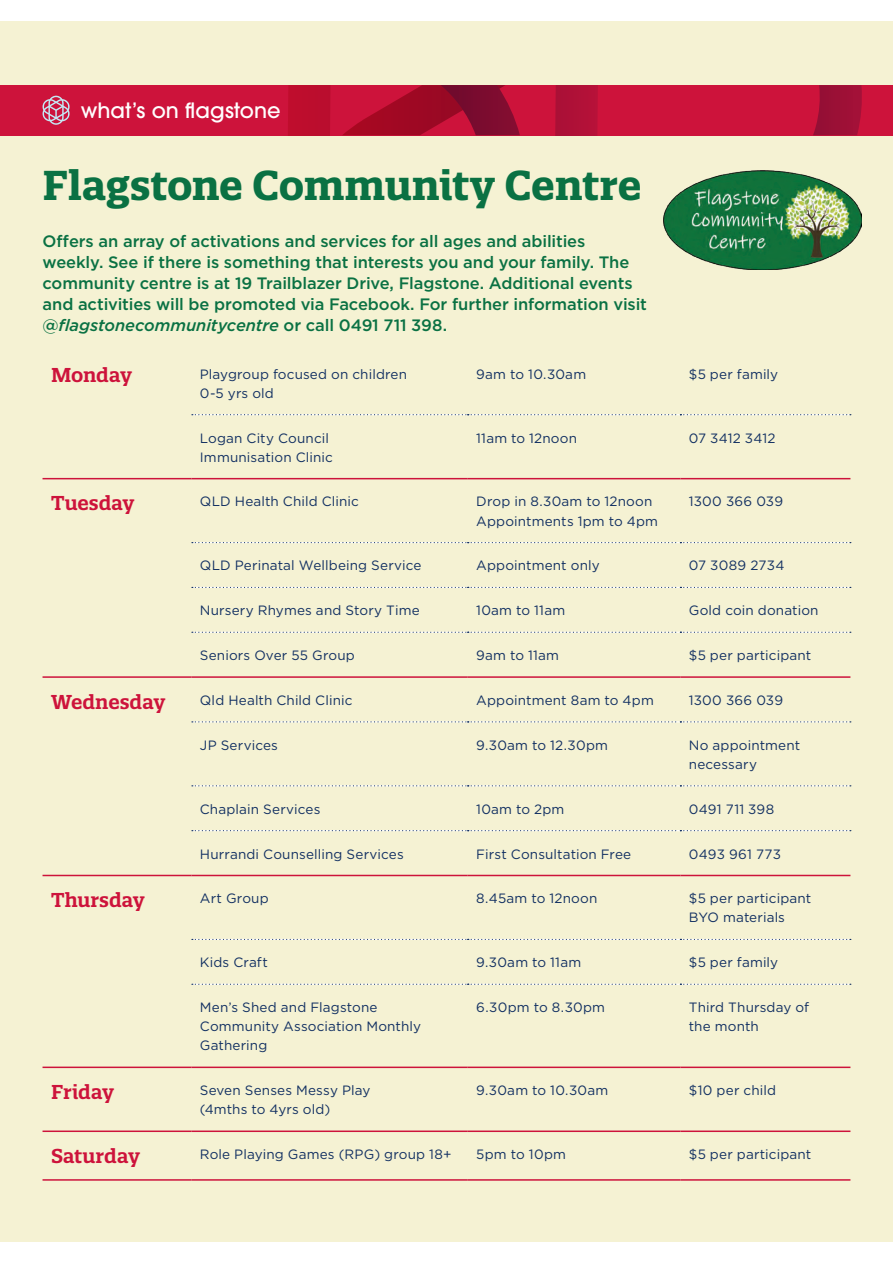
<style>
.page{position:relative;width:893px;height:1263px;background:#fff}
.page>*{position:absolute;margin:0;border:0;box-sizing:border-box;transform-origin:0 0}
.Subheader_Quatro_16{font:700 40.5px "Quatro Slab";letter-spacing:-.01em;color:#0a7143}
.t1{font:500 21px "ITC Avant Garde Pro";color:#fff}
.Quatro_Red_13{font:600 19.5px "Quatro Slab";color:#cd133b}
.Quote_2_Red{font:500 16.5px/21px "Gotham";letter-spacing:-.005em;color:#0a7143}
.Body_Gotham{font:13.5px/19.2px "Gotham";letter-spacing:.01em;color:#123062}
.s1{font-style:italic}
</style>
<div class="page">
<div style="left:0;top:21px;width:893px;height:1221px;background:#f5f2d3"></div>
<div style="left:0;top:85px;width:893px;height:50px;background:#cd133b"></div>
<svg style="left:42px;top:96px;width:28px;height:29px"></svg>
<svg style="left:288px;top:85px;width:574px;height:50px"></svg>
<svg style="left:192px;top:414px;width:659px;height:1px"></svg>
<svg style="left:192px;top:542px;width:659px;height:1px"></svg>
<svg style="left:192px;top:587px;width:659px;height:1px"></svg>
<svg style="left:192px;top:632px;width:659px;height:1px"></svg>
<svg style="left:192px;top:721px;width:659px;height:1px"></svg>
<svg style="left:192px;top:785px;width:659px;height:1px"></svg>
<svg style="left:192px;top:830px;width:659px;height:1px"></svg>
<svg style="left:192px;top:939px;width:659px;height:1px"></svg>
<svg style="left:192px;top:984px;width:659px;height:1px"></svg>
<hr style="left:43px;top:478px;width:148px;height:1px;background:#cd133b">
<hr style="left:191px;top:478px;width:277px;height:1px;background:#cd133b">
<hr style="left:468px;top:478px;width:212px;height:1px;background:#cd133b">
<hr style="left:680px;top:478px;width:170px;height:1px;background:#cd133b">
<hr style="left:43px;top:676px;width:148px;height:2px;background:#cd133b">
<hr style="left:191px;top:676px;width:277px;height:2px;background:#cd133b">
<hr style="left:468px;top:676px;width:212px;height:2px;background:#cd133b">
<hr style="left:680px;top:676px;width:170px;height:2px;background:#cd133b">
<hr style="left:43px;top:875px;width:148px;height:1px;background:#cd133b">
<hr style="left:191px;top:875px;width:277px;height:1px;background:#cd133b">
<hr style="left:468px;top:875px;width:212px;height:1px;background:#cd133b">
<hr style="left:680px;top:875px;width:170px;height:1px;background:#cd133b">
<hr style="left:43px;top:1066px;width:148px;height:2px;background:#cd133b">
<hr style="left:191px;top:1066px;width:277px;height:2px;background:#cd133b">
<hr style="left:468px;top:1066px;width:212px;height:2px;background:#cd133b">
<hr style="left:680px;top:1066px;width:170px;height:2px;background:#cd133b">
<hr style="left:43px;top:1130px;width:148px;height:2px;background:#cd133b">
<hr style="left:191px;top:1130px;width:277px;height:2px;background:#cd133b">
<hr style="left:468px;top:1130px;width:212px;height:2px;background:#cd133b">
<hr style="left:680px;top:1130px;width:170px;height:2px;background:#cd133b">
<hr style="left:43px;top:1179px;width:148px;height:2px;background:#cd133b">
<hr style="left:191px;top:1179px;width:277px;height:2px;background:#cd133b">
<hr style="left:468px;top:1179px;width:212px;height:2px;background:#cd133b">
<hr style="left:680px;top:1179px;width:170px;height:2px;background:#cd133b">
<img style="left:663px;top:170px;width:199px;height:99px">
<p class="t1" style="left:81px;top:97px;width:201px">what’s on flagstone</p>
<p class="Subheader_Quatro_16" style="left:43px;top:160px;width:600px">Flagstone Community Centre</p>
<p class="Quote_2_Red" style="left:43px;top:230px;width:606px">Offers an array of activations and services for all ages and abilities weekly. See if there is something that interests you and your family. The community centre is at 19 Trailblazer Drive, Flagstone. Additional events and activities will be promoted via Facebook. For further information visit @<span class="s1">flagstonecommunitycentre</span> or call 0491 711 398.</p>
<p class="Quatro_Red_13" style="left:51px;top:363px;width:83px">Monday</p>
<p class="Body_Gotham" style="left:200px;top:364px;width:209px">Playgroup focused on children<br>0-5 yrs old</p>
<p class="Body_Gotham" style="left:476px;top:364px;width:111px">9am to 10.30am</p>
<p class="Body_Gotham" style="left:689px;top:364px;width:91px">$5 per family</p>
<p class="Body_Gotham" style="left:200px;top:428px;width:135px">Logan City Council<br>Immunisation Clinic</p>
<p class="Body_Gotham" style="left:476px;top:428px;width:102px">11am to 12noon</p>
<p class="Body_Gotham" style="left:689px;top:428px;width:88px">07 3412 3412</p>
<p class="Quatro_Red_13" style="left:51px;top:491px;width:85px">Tuesday</p>
<p class="Body_Gotham" style="left:200px;top:492px;width:161px">QLD Health Child Clinic</p>
<p class="Body_Gotham" style="left:476px;top:492px;width:183px">Drop in 8.30am to 12noon<br>Appointments 1pm to 4pm</p>
<p class="Body_Gotham" style="left:689px;top:492px;width:96px">1300 366 039</p>
<p class="Body_Gotham" style="left:200px;top:556px;width:223px">QLD Perinatal Wellbeing Service</p>
<p class="Body_Gotham" style="left:476px;top:556px;width:125px">Appointment only</p>
<p class="Body_Gotham" style="left:689px;top:556px;width:97px">07 3089 2734</p>
<p class="Body_Gotham" style="left:200px;top:601px;width:221px">Nursery Rhymes and Story Time</p>
<p class="Body_Gotham" style="left:476px;top:601px;width:90px">10am to 11am</p>
<p class="Body_Gotham" style="left:689px;top:601px;width:131px">Gold coin donation</p>
<p class="Body_Gotham" style="left:200px;top:645px;width:156px">Seniors Over 55 Group</p>
<p class="Body_Gotham" style="left:476px;top:645px;width:84px">9am to 11am</p>
<p class="Body_Gotham" style="left:689px;top:645px;width:124px">$5 per participant</p>
<p class="Quatro_Red_13" style="left:51px;top:689px;width:116px">Wednesday</p>
<p class="Body_Gotham" style="left:200px;top:690px;width:154px">Qld Health Child Clinic</p>
<p class="Body_Gotham" style="left:476px;top:690px;width:179px">Appointment 8am to 4pm</p>
<p class="Body_Gotham" style="left:689px;top:690px;width:96px">1300 366 039</p>
<p class="Body_Gotham" style="left:200px;top:735px;width:80px">JP Services</p>
<p class="Body_Gotham" style="left:476px;top:735px;width:133px">9.30am to 12.30pm</p>
<p class="Body_Gotham" style="left:689px;top:735px;width:113px">No appointment necessary</p>
<p class="Body_Gotham" style="left:200px;top:799px;width:122px">Chaplain Services</p>
<p class="Body_Gotham" style="left:476px;top:799px;width:90px">10am to 2pm</p>
<p class="Body_Gotham" style="left:689px;top:799px;width:87px">0491 711 398</p>
<p class="Body_Gotham" style="left:200px;top:844px;width:205px">Hurrandi Counselling Services</p>
<p class="Body_Gotham" style="left:476px;top:844px;width:157px">First Consultation Free</p>
<p class="Body_Gotham" style="left:689px;top:844px;width:94px">0493 961 773</p>
<p class="Quatro_Red_13" style="left:51px;top:888px;width:96px">Thursday</p>
<p class="Body_Gotham" style="left:200px;top:889px;width:70px">Art Group</p>
<p class="Body_Gotham" style="left:476px;top:889px;width:123px">8.45am to 12noon</p>
<p class="Body_Gotham" style="left:689px;top:889px;width:124px">$5 per participant<br>BYO materials</p>
<p class="Body_Gotham" style="left:200px;top:952px;width:69px">Kids Craft</p>
<p class="Body_Gotham" style="left:476px;top:952px;width:106px">9.30am to 11am</p>
<p class="Body_Gotham" style="left:689px;top:952px;width:91px">$5 per family</p>
<p class="Body_Gotham" style="left:200px;top:997px;width:223px">Men’s Shed and Flagstone<br>Community Association Monthly<br>Gathering</p>
<p class="Body_Gotham" style="left:476px;top:997px;width:130px">6.30pm to 8.30pm</p>
<p class="Body_Gotham" style="left:689px;top:997px;width:122px">Third Thursday of the month</p>
<p class="Quatro_Red_13" style="left:51px;top:1079px;width:65px">Friday</p>
<p class="Body_Gotham" style="left:200px;top:1080px;width:172px">Seven Senses Messy Play (4mths to 4yrs old)</p>
<p class="Body_Gotham" style="left:476px;top:1080px;width:133px">9.30am to 10.30am</p>
<p class="Body_Gotham" style="left:689px;top:1080px;width:89px">$10 per child</p>
<p class="Quatro_Red_13" style="left:51px;top:1143px;width:91px">Saturday</p>
<p class="Body_Gotham" style="left:200px;top:1144px;width:253px">Role Playing Games (RPG) group 18+</p>
<p class="Body_Gotham" style="left:476px;top:1144px;width:91px">5pm to 10pm</p>
<p class="Body_Gotham" style="left:689px;top:1144px;width:124px">$5 per participant</p>
</div>
